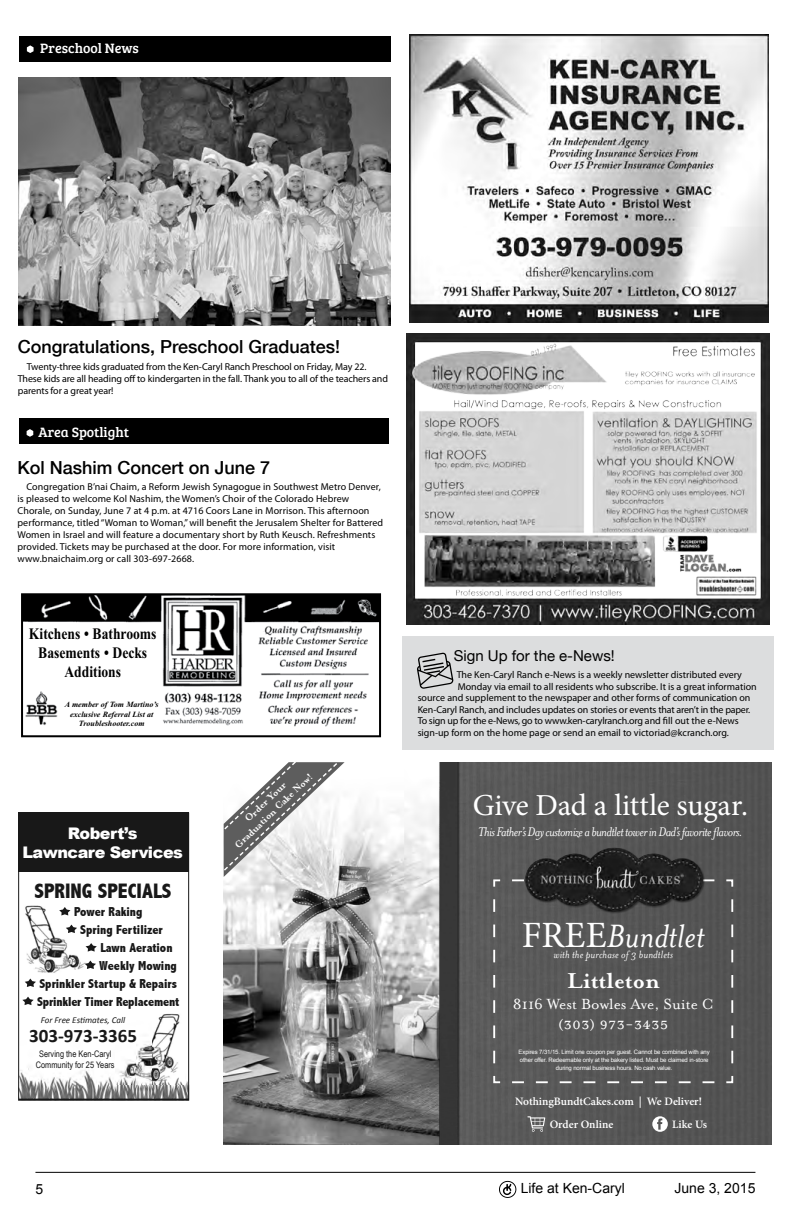
<style>
.page{position:relative;width:792px;height:1224px;background:#fff}
.page>*{position:absolute;margin:0;border:0;box-sizing:border-box;transform-origin:0 0}
.t1{font:italic 37.1px "Mrs Eaves";color:#fff}
.t2{font:30.6px "Minion Pro";letter-spacing:-.01em;color:#fff}
.t3{font:700 24.8px "Mrs Eaves";color:#fff}
.t4{font:800 condensed 21px "Abadi";color:#181818}
.t5{font:700 19px "Calibri";color:#181818}
.t6{font:18.9px "Mrs Eaves All Small Caps";color:#fff}
.t7{font:500 18px "Helvetica Neue";color:#000}
.t8{font:16.9px "Mrs Eaves Roman";color:#fff}
.t9{font:700 16px/19.2px "Times New Roman";color:#000;text-align:center;scale:.85 1}
.t10{font:900 16px/19.2px "Arial";letter-spacing:-.03em;color:#fff;text-align:center}
.t11{font:15px "Helvetica Neue";color:#000}
.t12{font:italic 14.4px "Mrs Eaves";letter-spacing:-.04em;color:#fff}
.t13{font:14px "Arial";color:#000}
.t14{font:14px "Bree Serif";color:#fff}
.t15{font:800 condensed 13px "Abadi";color:#181818}
.t16{font:italic 12px "Mrs Eaves";letter-spacing:.01em;color:#fff}
.t17{font:600 11.4px/22.6px "Minion Pro";color:#fff}
.t18{font:700 11px/12px "Mrs Eaves";color:#fff;text-align:center}
.t19{font:10px/12px "Myriad Pro";color:#000}
.t20{font:10px "Myriad Pro";letter-spacing:-.02em;color:#000}
.t21{font:9px/11px "Arial Narrow";color:#181818;text-align:center}
.t22{font:italic 9px "Calibri";color:#181818}
.t23{font:italic 700 8px/9.6px "Times New Roman";color:#000;text-align:center}
.t24{font:6px/8.4px "Arial";letter-spacing:-.02em;color:#fff;text-align:center}
.s1{font-family:"Minion Pro";font-style:normal}
</style>
<div class="page">
<hr style="left:35px;top:1172px;width:720px;height:1px;background:#000">
<svg style="left:499px;top:1181px;width:17px;height:17px"></svg>
<div style="left:402px;top:636px;width:372px;height:114px;background:#dcddde"></div>
<img style="left:409px;top:35px;width:360px;height:288px">
<div style="left:19px;top:36px;width:372px;height:26px;background:#000"></div>
<svg style="left:27px;top:45px;width:7px;height:8px"></svg>
<img style="left:18px;top:78px;width:373px;height:248px">
<svg style="left:417px;top:652px;width:37px;height:37px"></svg>
<img style="left:224px;top:804px;width:212px;height:341px">
<div style="left:464px;top:762px;width:307px;height:383px;background:#565656"></div>
<img style="left:436px;top:762px;width:28px;height:383px">
<div style="left:492px;top:879px;width:242px;height:205px;background:#575757"></div>
<img style="left:520px;top:846px;width:189px;height:69px">
<svg style="left:527px;top:1116px;width:18px;height:16px"></svg>
<svg style="left:652px;top:1116px;width:16px;height:16px"></svg>
<svg style="left:224px;top:762px;width:181px;height:173px"></svg>
<img style="left:406px;top:333px;width:363px;height:291px">
<svg style="left:18px;top:872px;width:171px;height:229px"></svg>
<img style="left:20px;top:904px;width:69px;height:72px">
<div style="left:18px;top:813px;width:171px;height:59px;background:#181818"></div>
<svg style="left:59px;top:907px;width:11px;height:8px"></svg>
<svg style="left:66px;top:925px;width:11px;height:8px"></svg>
<svg style="left:86px;top:943px;width:11px;height:9px"></svg>
<svg style="left:85px;top:961px;width:11px;height:8px"></svg>
<svg style="left:25px;top:979px;width:11px;height:8px"></svg>
<svg style="left:22px;top:997px;width:12px;height:8px"></svg>
<img style="left:24px;top:596px;width:354px;height:131px">
<div style="left:21px;top:593px;width:360px;height:144px;border:2px solid #000"></div>
<div style="left:19px;top:418px;width:370px;height:26px;background:#000"></div>
<svg style="left:27px;top:429px;width:6px;height:8px"></svg>
<h3 class="t14" style="left:40px;top:38px;width:100px">Preschool News</h3>
<h3 class="t7" style="left:18px;top:336px;width:324px">Congratulations, Preschool Graduates!</h3>
<p class="t19" style="left:18px;top:360px;width:372px;text-indent:9px">Twenty-three kids graduated from the Ken-Caryl Ranch Preschool on Friday, May 22.<br>These kids are all heading off to kindergarten in the fall. Thank you to all of the teachers and parents for a great year!</p>
<h3 class="t14" style="left:38px;top:422px;width:92px">Area Spotlight</h3>
<h3 class="t7" style="left:17px;top:456px;width:254px">Kol Nashim Concert on June 7</h3>
<p class="t19" style="left:17px;top:481px;width:367px;text-indent:9px">Congregation B’nai Chaim, a Reform Jewish Synagogue in Southwest Metro Denver, is pleased to welcome Kol Nashim, the Women’s Choir of the Colorado Hebrew Chorale, on Sunday, June 7 at 4 p.m. at 4716 Coors Lane in Morrison. This afternoon performance, titled “Woman to Woman,”will benefit the Jerusalem Shelter for Battered Women in Israel and will feature a documentary short by Ruth Keusch. Refreshments provided. Tickets may be purchased at the door. For more information, visit www.bnaichaim.org or call 303-697-2668.</p>
<h3 class="t9" style="left:29px;top:625px;width:152px">Kitchens • Bathrooms<br>Basements • Decks<br>Additions</h3>
<p class="t23" style="left:65px;top:699px;width:95px">A member of Tom Martino’s exclusive Referral List at<br>Troubleshooter.com</p>
<h3 class="t10" style="left:22px;top:823px;width:162px">Robert’s<br>Lawncare Services</h3>
<h3 class="t4" style="left:34px;top:879px;width:139px">SPRING SPECIALS</h3>
<h3 class="t15" style="left:74px;top:904px;width:70px">Power Raking</h3>
<h3 class="t15" style="left:80px;top:922px;width:84px">Spring Fertilizer</h3>
<h3 class="t15" style="left:100px;top:940px;width:74px">Lawn Aeration</h3>
<h3 class="t15" style="left:99px;top:958px;width:79px">Weekly Mowing</h3>
<h3 class="t15" style="left:39px;top:976px;width:139px">Sprinkler Startup &amp; Repairs</h3>
<h3 class="t15" style="left:37px;top:994px;width:144px">Sprinkler Timer Replacement</h3>
<p class="t22" style="left:41px;top:1013px;width:86px">For Free Estimates, Call</p>
<h3 class="t5" style="left:29px;top:1023px;width:109px">303-973-3365</h3>
<p class="t21" style="left:36px;top:1048px;width:80px">Serving the Ken-Caryl<br>Community for 25 Years</p>
<p class="t18" style="left:224px;top:834px;width:105px;rotate:-44deg">Order Your<br>Graduation Cake Now!</p>
<h3 class="t11" style="left:454px;top:647px;width:163px">Sign Up for the e-News!</h3>
<p class="t19" style="left:457px;top:669px;width:287px">The Ken-Caryl Ranch e-News is a weekly newsletter distributed every</p>
<p class="t19" style="left:458px;top:680px;width:301px">Monday via email to all residents who subscribe. It is a great information</p>
<p class="t19" style="left:418px;top:692px;width:334px">source and supplement to the newspaper and other forms of communication on</p>
<p class="t19" style="left:418px;top:703px;width:334px">Ken-Caryl Ranch, and includes updates on stories or events that aren’t in the paper.</p>
<p class="t20" style="left:418px;top:715px;width:322px">To sign up for the e-News, go to www.ken-carylranch.org and fill out the e-News</p>
<p class="t19" style="left:418px;top:726px;width:313px">sign-up form on the home page or send an email to victoriad@kcranch.org.</p>
<h2 class="t2" style="left:473px;top:785px;width:277px">Give Dad a little sugar.</h2>
<h3 class="t12" style="left:478px;top:824px;width:266px">This Father’s Day customize a bundtlet tower in Dad’s favorite flavors.</h3>
<h1 class="t1" style="left:522px;top:916px;width:184px"><span class="s1">FREE</span>Bundtlet</h1>
<p class="t16" style="left:554px;top:948px;width:121px">with the purchase of 3 bundtlets</p>
<h3 class="t3" style="left:567px;top:966px;width:94px">Littleton</h3>
<h3 class="t8" style="left:513px;top:994px;width:202px">8116 West Bowles Ave, Suite C</h3>
<h3 class="t6" style="left:558px;top:1017px;width:112px">(303) 973-3435</h3>
<p class="t24" style="left:519px;top:1047px;width:193px">Expires 7/31/15. Limit one coupon per guest. Cannot be combined with any other offer. Redeemable only at the bakery listed. Must be claimed in-store during normal business hours. No cash value.</p>
<p class="t17" style="left:550px;top:1090px;width:154px;text-indent:-35px">NothingBundtCakes.com | We Deliver!<br>Order Online</p>
<p class="t17" style="left:672px;top:1113px;width:36px">Like Us</p>
<h3 class="t13" style="left:35px;top:1180px;width:9px">5</h3>
<h3 class="t13" style="left:521px;top:1179px;width:106px">Life at Ken-Caryl</h3>
<h3 class="t13" style="left:675px;top:1179px;width:82px">June 3, 2015</h3>
</div>
